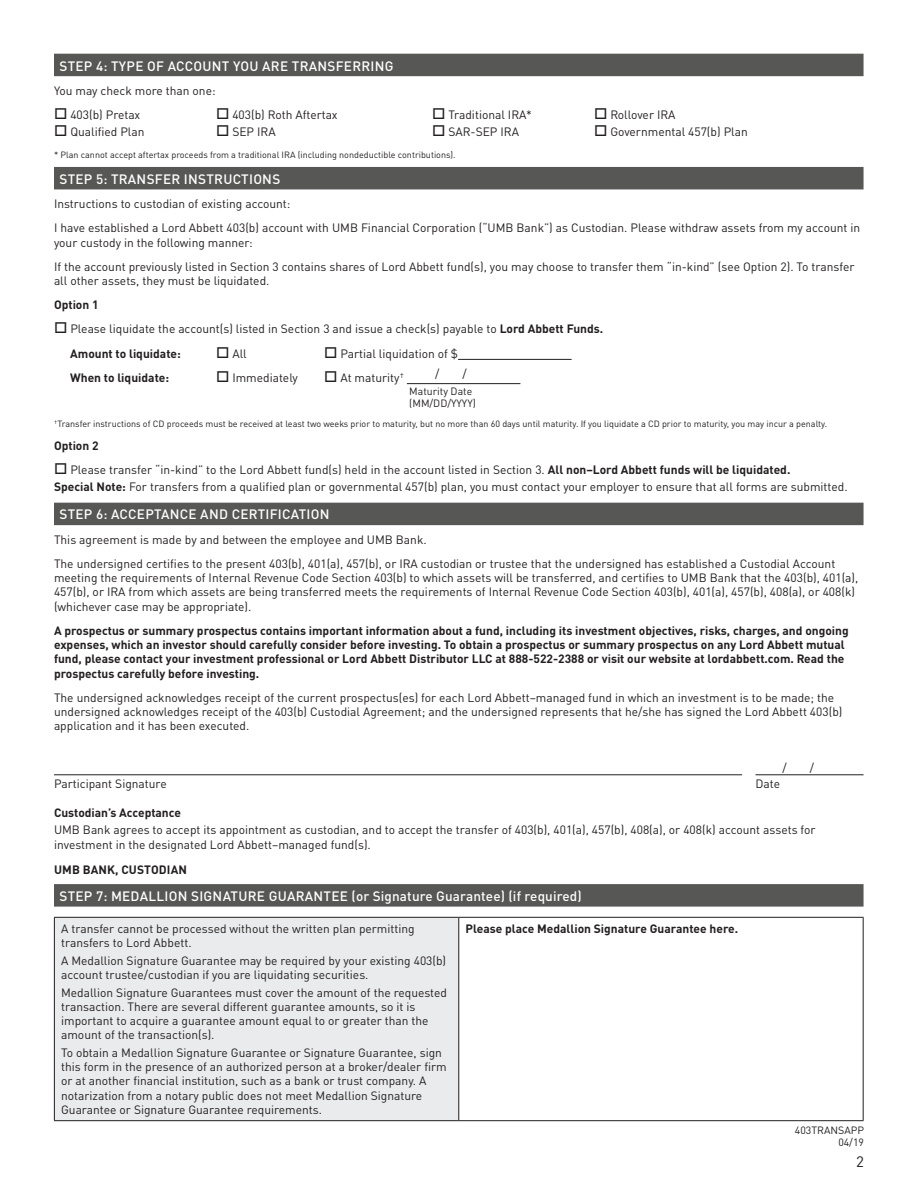
<style>
.page{position:relative;width:918px;height:1188px;background:#fff}
.page>*{position:absolute;margin:0;border:0;box-sizing:border-box;transform-origin:0 0}
.t1{font:15px "DIN Pro";color:#231f20}
.FORM_STEP_BAR{font:500 13.5px "DIN Pro";letter-spacing:.02em;color:#fff}
.FORM_BODY_MSA{font:12px/14.2px "DIN Pro";color:#231f20}
.FORM_BODY{font:12px/14.2px "DIN Pro";color:#231f20}
.FORM_BODY_MSA-2{font:700 12px/14.2px "DIN Pro";color:#231f20}
.FORM_BODY-2{font:700 12px "DIN Pro";color:#231f20}
.FORM_BODY_MSA_INDENT{font:12px "DIN Pro";color:#231f20}
.FORM_BODY_MSA_INDENT-2{font:700 12px "DIN Pro";color:#231f20}
.FORM_SUB_STEP{font:700 12px "DIN Pro";letter-spacing:.01em;color:#231f20}
.FORM_BODY-3{font:10.5px/12px "DIN Pro";color:#231f20}
.CODE{font:10.5px/12px "DIN Pro";color:#231f20;text-align:right}
.FORM_FOOTNOTE{font:9px "DIN Pro";color:#231f20}
.s1{font-weight:700}
</style>
<div class="page">
<div style="left:54px;top:54px;width:810px;height:22px;background:#575756"></div>
<div style="left:54px;top:167px;width:810px;height:22px;background:#575756"></div>
<hr style="left:458px;top:359px;width:114px;height:1px;background:#231f20">
<hr style="left:407px;top:383px;width:113px;height:1px;background:#231f20">
<div style="left:54px;top:503px;width:810px;height:22px;background:#575756"></div>
<div style="left:54px;top:884px;width:810px;height:23px;background:#575756"></div>
<hr style="left:54px;top:775px;width:688px;height:1px;background:#231f20">
<hr style="left:756px;top:775px;width:108px;height:1px;background:#231f20">
<div style="left:54px;top:917px;width:405px;height:204px;background:#eaebec"></div>
<hr style="left:54px;top:917px;width:405px;height:1px;background:#231f20">
<hr style="left:54px;top:918px;width:1px;height:202px;background:#231f20">
<hr style="left:459px;top:917px;width:405px;height:1px;background:#231f20">
<hr style="left:458px;top:918px;width:1px;height:202px;background:#231f20">
<hr style="left:863px;top:918px;width:1px;height:202px;background:#231f20">
<hr style="left:54px;top:1120px;width:405px;height:1px;background:#231f20">
<hr style="left:459px;top:1120px;width:405px;height:1px;background:#231f20">
<p class="FORM_STEP_BAR" style="left:59px;top:55px;width:336px">STEP 4: TYPE OF ACCOUNT YOU ARE TRANSFERRING</p>
<p class="FORM_BODY_MSA" style="left:54px;top:82px;width:163px">You may check more than one:</p>
<p class="FORM_BODY" style="left:54px;top:106px;width:88px">□ 403(b) Pretax</p>
<p class="FORM_BODY" style="left:216px;top:106px;width:123px">□ 403(b) Roth Aftertax</p>
<p class="FORM_BODY" style="left:432px;top:106px;width:101px">□ Traditional IRA*</p>
<p class="FORM_BODY" style="left:594px;top:106px;width:83px">□ Rollover IRA</p>
<p class="FORM_BODY_MSA" style="left:54px;top:124px;width:92px">□ Qualified Plan</p>
<p class="FORM_BODY_MSA" style="left:216px;top:124px;width:61px">□ SEP IRA</p>
<p class="FORM_BODY_MSA" style="left:432px;top:124px;width:89px">□ SAR-SEP IRA</p>
<p class="FORM_BODY_MSA" style="left:594px;top:124px;width:155px">□ Governmental 457(b) Plan</p>
<p class="FORM_FOOTNOTE" style="left:54px;top:147px;width:403px">* Plan cannot accept aftertax proceeds from a traditional IRA (including nondeductible contributions).</p>
<p class="FORM_STEP_BAR" style="left:59px;top:168px;width:222px">STEP 5: TRANSFER INSTRUCTIONS</p>
<p class="FORM_BODY_MSA" style="left:54px;top:195px;width:238px">Instructions to custodian of existing account:</p>
<p class="FORM_BODY_MSA" style="left:54px;top:220px;width:808px">I have established a Lord Abbett 403(b) account with UMB Financial Corporation (“UMB Bank”) as Custodian. Please withdraw assets from my account in your custody in the following manner:</p>
<p class="FORM_BODY_MSA" style="left:54px;top:258px;width:802px">If the account previously listed in Section 3 contains shares of Lord Abbett fund(s), you may choose to transfer them “in-kind” (see Option 2). To transfer all other assets, they must be liquidated.</p>
<p class="FORM_BODY_MSA-2" style="left:54px;top:296px;width:46px">Option 1</p>
<p class="FORM_BODY_MSA" style="left:54px;top:321px;width:551px">□ Please liquidate the account(s) listed in Section 3 and issue a check(s) payable to <span class="s1">Lord Abbett Funds.</span></p>
<p class="FORM_BODY_MSA_INDENT-2" style="left:70px;top:343px;width:112px">Amount to liquidate:</p>
<p class="FORM_BODY_MSA_INDENT" style="left:216px;top:344px;width:32px">□ All</p>
<p class="FORM_BODY_MSA_INDENT" style="left:324px;top:344px;width:136px">□ Partial liquidation of $</p>
<p class="FORM_BODY_MSA_INDENT-2" style="left:70px;top:368px;width:100px">When to liquidate:</p>
<p class="FORM_BODY_MSA_INDENT" style="left:216px;top:368px;width:83px">□ Immediately</p>
<p class="FORM_BODY_MSA_INDENT" style="left:324px;top:368px;width:81px">□ At maturity<sup>†</sup></p>
<p class="FORM_FOOTNOTE" style="left:54px;top:417px;width:775px"><sup>†</sup>Transfer instructions of CD proceeds must be received at least two weeks prior to maturity, but no more than 60 days until maturity. If you liquidate a CD prior to maturity, you may incur a penalty.</p>
<p class="FORM_BODY_MSA-2" style="left:54px;top:437px;width:46px">Option 2</p>
<p class="FORM_BODY" style="left:54px;top:461px;width:738px">□ Please transfer “in-kind” to the Lord Abbett fund(s) held in the account listed in Section 3. <span class="s1">All non–Lord Abbett funds will be liquidated.</span></p>
<p class="FORM_BODY" style="left:54px;top:479px;width:795px"><span class="s1">Special Note:</span> For transfers from a qualified plan or governmental 457(b) plan, you must contact your employer to ensure that all forms are submitted.</p>
<p class="FORM_STEP_BAR" style="left:59px;top:504px;width:272px">STEP 6: ACCEPTANCE AND CERTIFICATION</p>
<p class="FORM_BODY_MSA" style="left:54px;top:531px;width:374px">This agreement is made by and between the employee and UMB Bank.</p>
<p class="FORM_BODY_MSA" style="left:54px;top:555px;width:806px">The undersigned certifies to the present 403(b), 401(a), 457(b), or IRA custodian or trustee that the undersigned has established a Custodial Account meeting the requirements of Internal Revenue Code Section 403(b) to which assets will be transferred, and certifies to UMB Bank that the 403(b), 401(a), 457(b), or IRA from which assets are being transferred meets the requirements of Internal Revenue Code Section 403(b), 401(a), 457(b), 408(a), or 408(k) (whichever case may be appropriate).</p>
<p class="FORM_BODY_MSA-2" style="left:54px;top:622px;width:796px">A prospectus or summary prospectus contains important information about a fund, including its investment objectives, risks, charges, and ongoing expenses, which an investor should carefully consider before investing. To obtain a prospectus or summary prospectus on any Lord Abbett mutual fund, please contact your investment professional or Lord Abbett Distributor LLC at 888-522-2388 or visit our website at lordabbett.com. Read the prospectus carefully before investing.</p>
<p class="FORM_BODY_MSA" style="left:54px;top:689px;width:790px">The undersigned acknowledges receipt of the current prospectus(es) for each Lord Abbett–managed fund in which an investment is to be made; the undersigned acknowledges receipt of the 403(b) Custodial Agreement; and the undersigned represents that he/she has signed the Lord Abbett 403(b) application and it has been executed.</p>
<p class="FORM_BODY" style="left:783px;top:759px;width:6px">/</p>
<p class="FORM_BODY" style="left:810px;top:759px;width:6px">/</p>
<p class="FORM_BODY" style="left:54px;top:776px;width:114px">Participant Signature</p>
<p class="FORM_BODY" style="left:756px;top:776px;width:26px">Date</p>
<p class="FORM_BODY-2" style="left:54px;top:802px;width:129px">Custodian’s Acceptance</p>
<p class="FORM_BODY_MSA" style="left:54px;top:822px;width:763px">UMB Bank agrees to accept its appointment as custodian, and to accept the transfer of 403(b), 401(a), 457(b), 408(a), or 408(k) account assets for investment in the designated Lord Abbett–managed fund(s).</p>
<p class="FORM_SUB_STEP" style="left:54px;top:859px;width:134px">UMB BANK, CUSTODIAN</p>
<p class="FORM_STEP_BAR" style="left:59px;top:885px;width:524px">STEP 7: MEDALLION SIGNATURE GUARANTEE (or Signature Guarantee) (if required)</p>
<p class="FORM_BODY" style="left:61px;top:921px;width:355px">A transfer cannot be processed without the written plan permitting transfers to Lord Abbett.</p>
<p class="FORM_BODY" style="left:61px;top:952px;width:387px">A Medallion Signature Guarantee may be required by your existing 403(b) account trustee/custodian if you are liquidating securities.</p>
<p class="FORM_BODY" style="left:61px;top:984px;width:387px">Medallion Signature Guarantees must cover the amount of the requested transaction. There are several different guarantee amounts, so it is important to acquire a guarantee amount equal to or greater than the amount of the transaction(s).</p>
<p class="FORM_BODY" style="left:61px;top:1044px;width:387px">To obtain a Medallion Signature Guarantee or Signature Guarantee, sign this form in the presence of an authorized person at a broker/dealer firm or at another financial institution, such as a bank or trust company. A notarization from a notary public does not meet Medallion Signature Guarantee or Signature Guarantee requirements.</p>
<p class="FORM_BODY" style="left:435px;top:365px;width:6px">/</p>
<p class="FORM_BODY" style="left:462px;top:365px;width:6px">/</p>
<p class="FORM_BODY-3" style="left:409px;top:384px;width:68px">Maturity Date (MM/DD/YYYY)</p>
<p class="FORM_BODY-2" style="left:466px;top:919px;width:274px">Please place Medallion Signature Guarantee here.</p>
<p class="CODE" style="left:795px;top:1123px;width:71px">403TRANSAPP<br>04/19</p>
<p class="t1" style="left:856px;top:1150px;width:9px">2</p>
</div>
